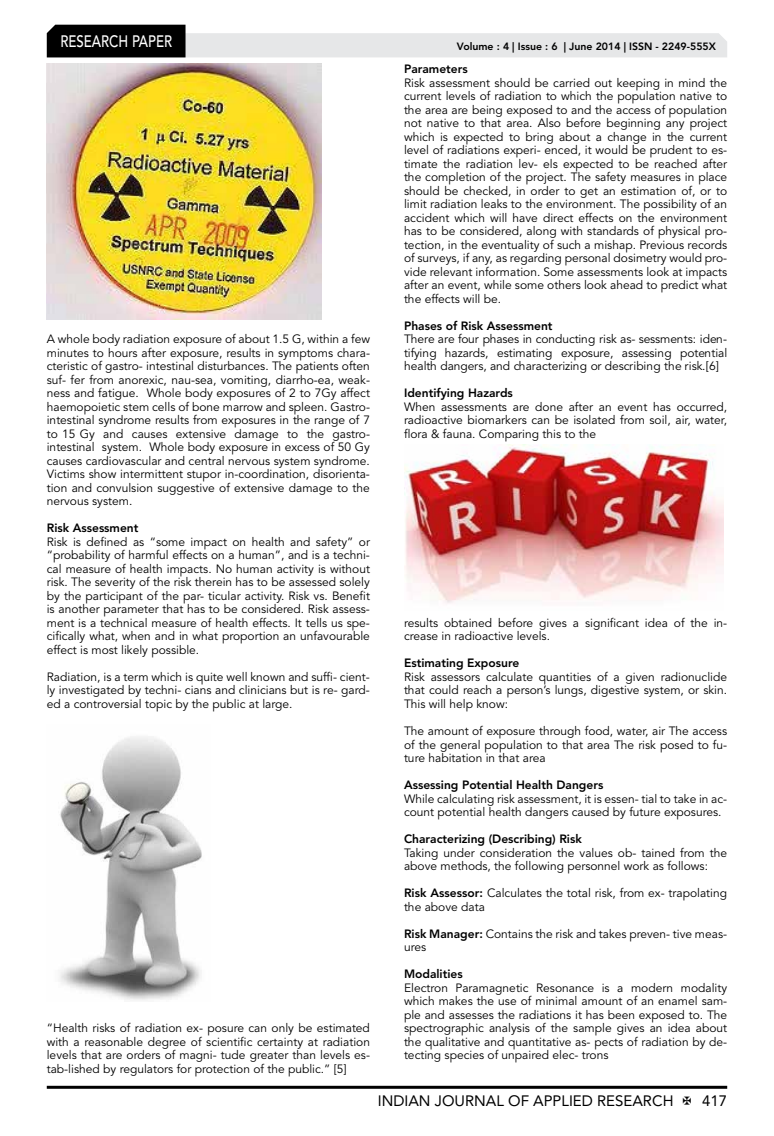
<style>
.page{position:relative;width:774px;height:1136px;background:#fff}
.page>*{position:absolute;margin:0;border:0;box-sizing:border-box;transform-origin:0 0}
.t1{font:500 16.5px "Avenir LT Std";color:#fff;scale:.8 1}
.t2{font:15px "Avenir LT Std";color:#000}
.t3{font:12px/13.5px "Avenir LT Std";color:#000;text-align:justify}
.t4{font:800 12px "Avenir LT Std";color:#000}
.t5{font:800 10.5px "Avenir LT Std";color:#000}
.s1{font-weight:800}
</style>
<div class="page">
<hr style="left:47px;top:1085px;width:680px;height:3px;background:#000">
<svg style="left:47px;top:25px;width:680px;height:32px"></svg>
<img style="left:47px;top:64px;width:274px;height:256px">
<img style="left:60px;top:737px;width:142px;height:263px">
<img style="left:404px;top:444px;width:319px;height:160px">
<h1 class="t1" style="left:60px;top:32px;width:139px">RESEARCH PAPER</h1>
<p class="t3" style="left:47px;top:332px;width:325px">A whole body radiation exposure of about 1.5 G, within a few minutes to hours after exposure, results in symptoms chara&shy;cteristic of gastro- intestinal disturbances. The patients often suf- fer from anorexic, nau-sea, vomiting, diarrho-ea, weak&shy;ness and fatigue. Whole body exposures of 2 to 7Gy affect haemopoietic stem cells of bone marrow and spleen. Gastro&shy;intestinal syndrome results from exposures in the range of 7 to 15 Gy and causes extensive damage to the gastro&shy;intestinal system. Whole body exposure in excess of 50 Gy causes cardiovascular and central nervous system syndrome.<br>Victims show intermittent stupor in-coordination, disorienta&shy;tion and convulsion suggestive of extensive damage to the nervous system.</p>
<p class="t4" style="left:47px;top:521px;width:93px">Risk Assessment</p>
<p class="t3" style="left:47px;top:535px;width:325px">Risk is defined as “some impact on health and safety” or “probability of harmful effects on a human”, and is a techni&shy;cal measure of health impacts. No human activity is without risk. The severity of the risk therein has to be assessed solely by the participant of the par- ticular activity. Risk vs. Benefit is another parameter that has to be considered. Risk assess&shy;ment is a technical measure of health effects. It tells us spe&shy;cifically what, when and in what proportion an unfavourable effect is most likely possible.</p>
<p class="t3" style="left:47px;top:670px;width:325px">Radiation, is a term which is quite well known and suffi- cient&shy;ly investigated by techni- cians and clinicians but is re- gard&shy;ed a controversial topic by the public at large.</p>
<p class="t3" style="left:47px;top:1021px;width:325px">“Health risks of radiation ex- posure can only be estimated with a reasonable degree of scientific certainty at radiation levels that are orders of magni- tude greater than levels es&shy;tab-lished by regulators for protection of the public.” [5]</p>
<p class="t5" style="left:457px;top:41px;width:261px">Volume : 4 | Issue : 6 | June 2014 | ISSN - 2249-555X</p>
<p class="t4" style="left:404px;top:62px;width:65px">Parameters</p>
<p class="t3" style="left:404px;top:76px;width:325px">Risk assessment should be carried out keeping in mind the current levels of radiation to which the population native to the area are being exposed to and the access of population not native to that area. Also before beginning any project which is expected to bring about a change in the current level of radiations experi- enced, it would be prudent to es&shy;timate the radiation lev- els expected to be reached after the completion of the project. The safety measures in place should be checked, in order to get an estimation of, or to limit radiation leaks to the environment. The possibility of an accident which will have direct effects on the environment has to be considered, along with standards of physical pro&shy;tection, in the eventuality of such a mishap. Previous records of surveys, if any, as regarding personal dosimetry would pro&shy;vide relevant information. Some assessments look at impacts after an event, while some others look ahead to predict what the effects will be.</p>
<p class="t4" style="left:404px;top:318px;width:150px">Phases of Risk Assessment</p>
<p class="t3" style="left:404px;top:332px;width:325px">There are four phases in conducting risk as- sessments: iden&shy;tifying hazards, estimating exposure, assessing potential health dangers, and characterizing or describing the risk.[6]</p>
<p class="t4" style="left:404px;top:386px;width:110px">Identifying Hazards</p>
<p class="t3" style="left:404px;top:400px;width:325px">When assessments are done after an event has occurred, radioactive biomarkers can be isolated from soil, air, water, flora &amp; fauna. Comparing this to the</p>
<p class="t3" style="left:404px;top:616px;width:325px">results obtained before gives a significant idea of the in&shy;crease in radioactive levels.</p>
<p class="t4" style="left:404px;top:656px;width:117px">Estimating Exposure</p>
<p class="t3" style="left:404px;top:670px;width:325px">Risk assessors calculate quantities of a given radionuclide that could reach a person’s lungs, digestive system, or skin.<br>This will help know:</p>
<p class="t3" style="left:404px;top:724px;width:325px">The amount of exposure through food, water, air The access of the general population to that area The risk posed to fu&shy;ture habitation in that area</p>
<p class="t4" style="left:404px;top:777px;width:201px">Assessing Potential Health Dangers</p>
<p class="t3" style="left:404px;top:791px;width:325px">While calculating risk assessment, it is essen- tial to take in ac&shy;count potential health dangers caused by future exposures.</p>
<p class="t4" style="left:404px;top:831px;width:179px">Characterizing (Describing) Risk</p>
<p class="t3" style="left:404px;top:845px;width:325px">Taking under consideration the values ob- tained from the above methods, the following personnel work as follows:</p>
<p class="t3" style="left:404px;top:886px;width:325px"><span class="s1">Risk Assessor:</span> Calculates the total risk, from ex- trapolating the above data</p>
<p class="t3" style="left:404px;top:926px;width:325px"><span class="s1">Risk Manager:</span> Contains the risk and takes preven- tive meas&shy;ures</p>
<p class="t4" style="left:404px;top:966px;width:60px">Modalities</p>
<p class="t3" style="left:404px;top:980px;width:325px">Electron Paramagnetic Resonance is a modern modality which makes the use of minimal amount of an enamel sam&shy;ple and assesses the radiations it has been exposed to. The spectrographic analysis of the sample gives an idea about the qualitative and quantitative as- pects of radiation by de&shy;tecting species of unpaired elec- trons</p>
<p class="t2" style="left:378px;top:1091px;width:297px">INDIAN JOURNAL OF APPLIED RESEARCH</p>
<p class="t2" style="left:702px;top:1091px;width:27px">417</p>
</div>
